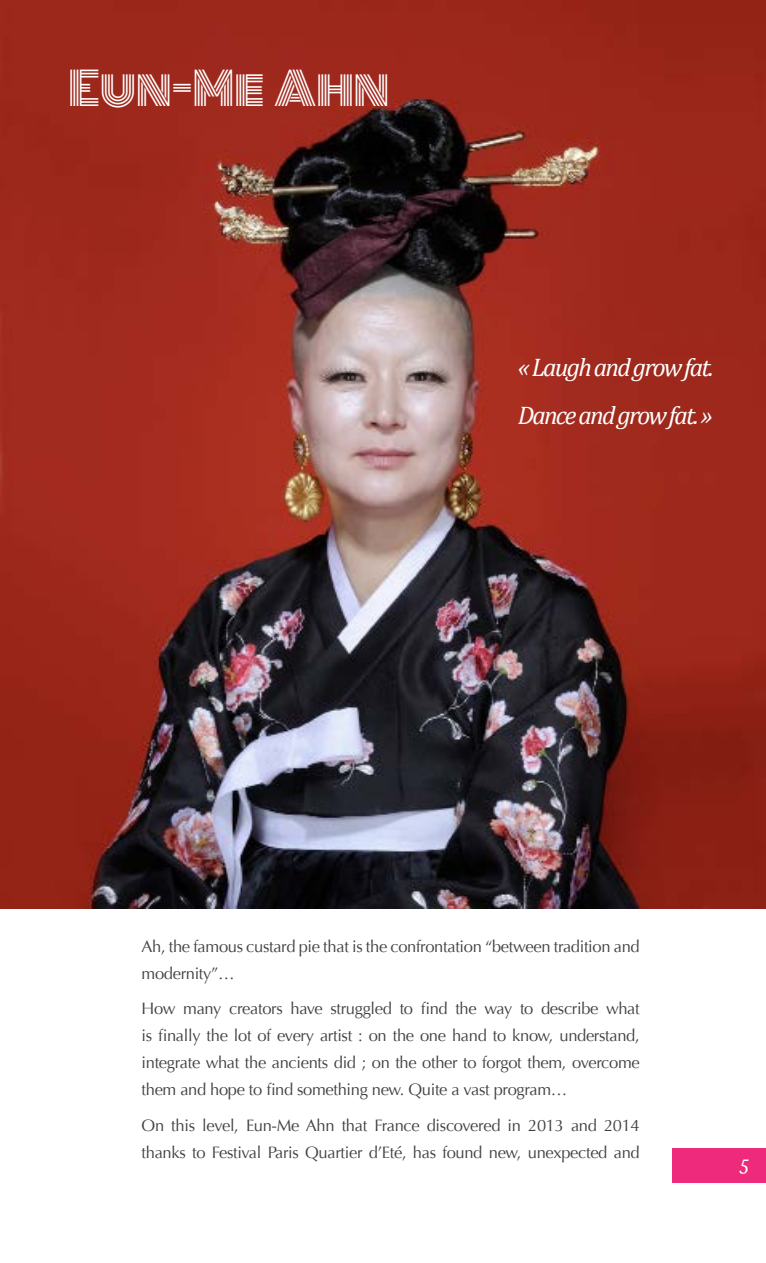
<style>
.page{position:relative;width:766px;height:1263px;background:#fff}
.page>*{position:absolute;margin:0;border:0;box-sizing:border-box;transform-origin:0 0}
.t1{font:45px "Monoton";color:#fff}
.t2{font:italic 25.5px/48px "Cambria";letter-spacing:-.07em;color:#fff}
.t3{font:italic 21px "Alda OT";color:#fff}
.t4{font:16.5px/27px "Optima";letter-spacing:-.02em;color:#414042}
</style>
<div class="page">
<div style="left:672px;top:1148px;width:93px;height:34px;background:#ed2a7b"></div>
<img style="left:0;top:0;width:765px;height:909px">
<h1 class="t1" style="left:68px;top:54px;width:322px">Eun-Me Ahn</h1>
<h2 class="t2" style="left:517px;top:342px;width:198px">« Laugh and grow fat.<br>Dance and grow fat. »</h2>
<p class="t4" style="left:141px;top:933px;width:499px">Ah, the famous custard pie that is the confrontation “between tradition and modernity”…</p>
<p class="t4" style="left:141px;top:995px;width:499px;text-align:justify">How many creators have struggled to find the way to describe what is finally the lot of every artist : on the one hand to know, understand, integrate what the ancients did ; on the other to forgot them, overcome them and hope to find something new. Quite a vast program…</p>
<p class="t4" style="left:141px;top:1112px;width:499px">On this level, Eun-Me Ahn that France discovered in 2013 and 2014 thanks to Festival Paris Quartier d’Eté, has found new, unexpected and</p>
<p class="t3" style="left:739px;top:1154px;width:10px">5</p>
</div>
